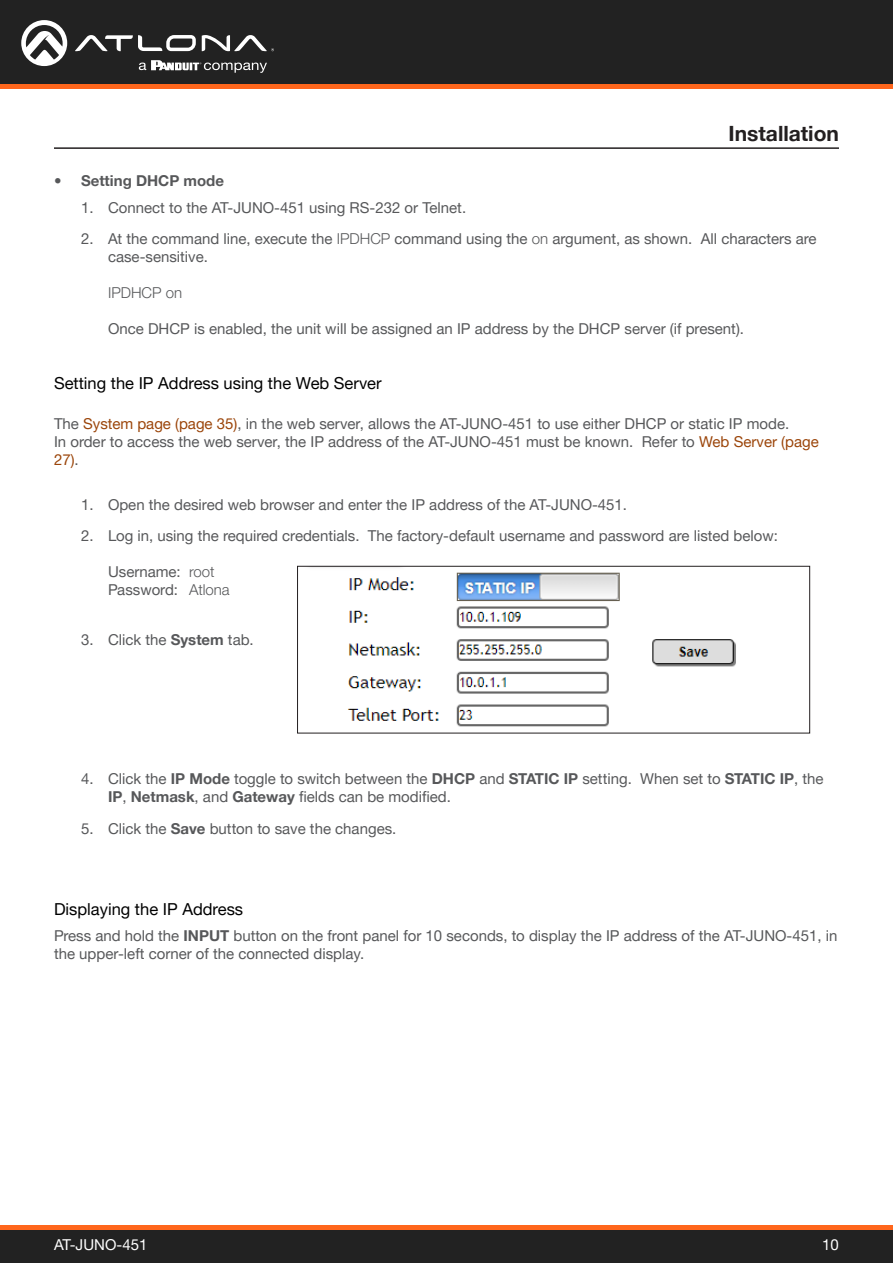
<style>
.page{position:relative;width:893px;height:1263px;background:#fff}
.page>*{position:absolute;margin:0;border:0;box-sizing:border-box;transform-origin:0 0}
.Non_TOC_Section_Header_Right_Align{font:700 21px "Helvetica Neue LTW1 G";color:#231f20}
.Secondary_Subsection{font:16.5px "Helvetica Neue LTW1 G";color:#000}
.General_Text{font:15px/18px "Helvetica Neue LTW1 G";color:#57585a}
.Numbered_Steps{font:15px/18px "Helvetica Neue LTW1 G";color:#57585a}
.t1{font:700 15px "Helvetica Neue LTW1 G";color:#57585a}
.t2{font:15px "Helvetica Neue LTW1 G";color:#fff}
.t3{font:300 15px "Helvetica Neue LTW1 G";color:#57585a}
.s1{font-weight:300}
.s2{color:#9b450a}
.s3{font-weight:700}
</style>
<div class="page">
<div style="left:0;top:1227px;width:893px;height:36px;background:#222"></div>
<hr style="left:0;top:1225px;width:893px;height:4px;background:#ff661c">
<div style="left:0;top:0;width:893px;height:84px;background:#222"></div>
<hr style="left:0;top:84px;width:893px;height:4px;background:#ff661c">
<svg style="left:75px;top:35px;width:121px;height:16px"></svg>
<svg style="left:202px;top:35px;width:72px;height:16px"></svg>
<svg style="left:21px;top:20px;width:46px;height:46px"></svg>
<svg style="left:139px;top:60px;width:128px;height:13px"></svg>
<hr style="left:54px;top:147px;width:785px;height:2px;background:#231f20">
<img style="left:347px;top:572px;width:389px;height:155px">
<div style="left:297px;top:566px;width:513px;height:167px;border:1px solid #231f20"></div>
<p class="Non_TOC_Section_Header_Right_Align" style="left:729px;top:120px;width:112px">Installation</p>
<p class="t1" style="left:54px;top:171px;width:172px">• Setting DHCP mode</p>
<p class="General_Text" style="left:81px;top:198px;width:387px">1. Connect to the AT-JUNO-451 using RS-232 or Telnet.</p>
<p class="General_Text" style="left:108px;top:230px;width:710px;text-indent:-27px">2. At the command line, execute the <span class="s1">IPDHCP</span> command using the <span class="s1">on</span> argument, as shown. All characters are case-sensitive.</p>
<p class="t3" style="left:108px;top:284px;width:76px">IPDHCP on</p>
<p class="General_Text" style="left:108px;top:320px;width:638px">Once DHCP is enabled, the unit will be assigned an IP address by the DHCP server (if present).</p>
<p class="Secondary_Subsection" style="left:54px;top:373px;width:329px">Setting the IP Address using the Web Server</p>
<p class="General_Text" style="left:54px;top:414px;width:766px">The <span class="s2">System page (page 35)</span>, in the web server, allows the AT-JUNO-451 to use either DHCP or static IP mode.<br>In order to access the web server, the IP address of the AT-JUNO-451 must be known. Refer to <span class="s2">Web Server (page<br>27)</span>.</p>
<p class="General_Text" style="left:81px;top:495px;width:548px">1. Open the desired web browser and enter the IP address of the AT-JUNO-451.</p>
<p class="General_Text" style="left:81px;top:527px;width:698px">2. Log in, using the required credentials. The factory-default username and password are listed below:</p>
<p class="General_Text" style="left:108px;top:563px;width:123px">Username: <span class="s1">root<br></span>Password: <span class="s1">Atlona</span></p>
<p class="General_Text" style="left:81px;top:630px;width:174px">3. Click the <span class="s3">System</span> tab.</p>
<p class="General_Text" style="left:108px;top:770px;width:717px;text-indent:-27px">4. Click the <span class="s3">IP Mode</span> toggle to switch between the <span class="s3">DHCP</span> and <span class="s3">STATIC IP</span> setting. When set to <span class="s3">STATIC IP</span>, the<br><span class="s3">IP</span>, <span class="s3">Netmask</span>, and <span class="s3">Gateway</span> fields can be modified.</p>
<p class="General_Text" style="left:81px;top:819px;width:317px">5. Click the <span class="s3">Save</span> button to save the changes.</p>
<p class="Secondary_Subsection" style="left:54px;top:899px;width:191px">Displaying the IP Address</p>
<p class="Numbered_Steps" style="left:54px;top:927px;width:785px">Press and hold the <span class="s3">INPUT</span> button on the front panel for 10 seconds, to display the IP address of the AT-JUNO-451, in the upper-left corner of the connected display.</p>
<p class="t2" style="left:54px;top:1235px;width:95px">AT-JUNO-451</p>
<p class="t2" style="left:822px;top:1235px;width:18px">10</p>
</div>
